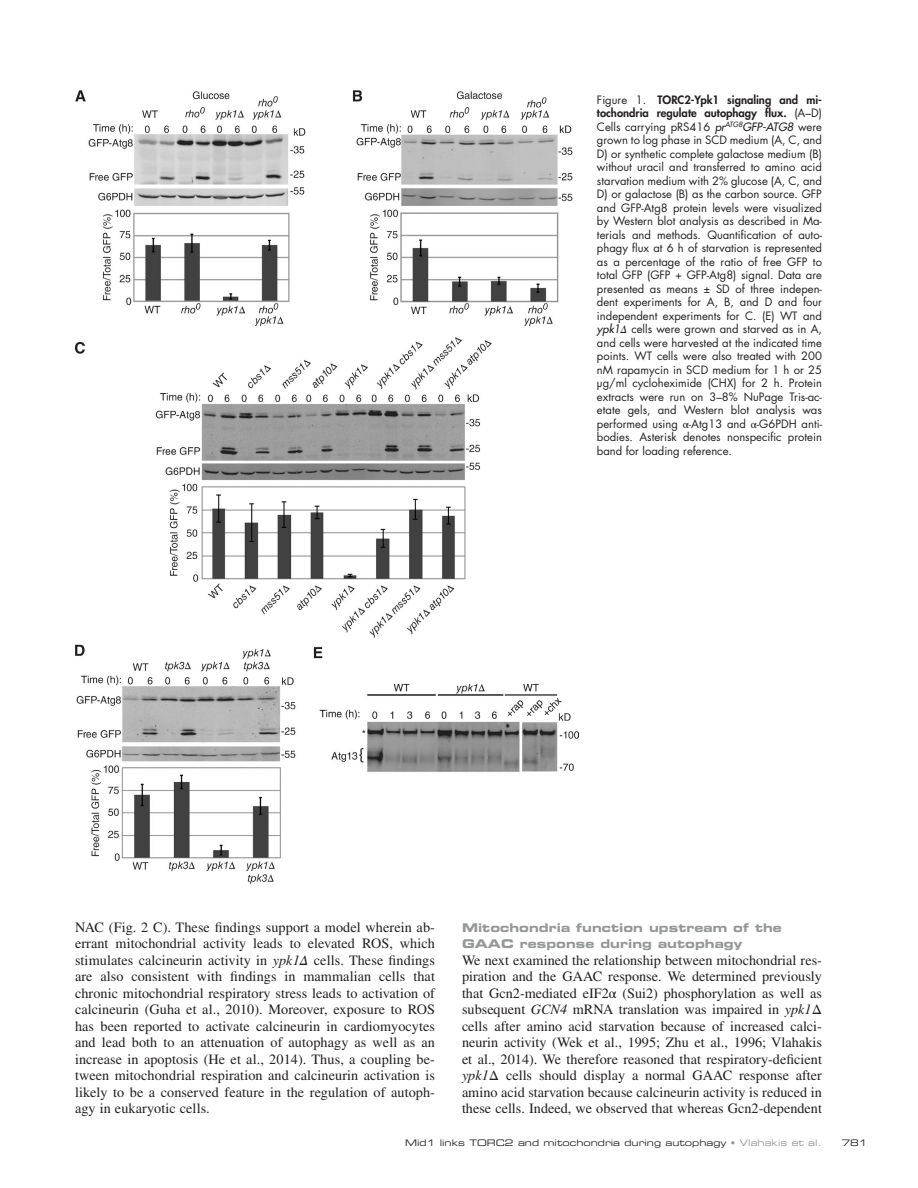
<style>
.page{position:relative;width:918px;height:1188px;background:#fff}
.page>*{position:absolute;margin:0;border:0;box-sizing:border-box;transform-origin:0 0}
.t1{font:14.25px/16.5px "Times LT Std";color:#231f20;text-align:justify}
.t2{font:12px/16.5px "Eurostile LT Std Bold Ex 2";letter-spacing:.005em;color:#949698}
.t3{font:11.25px/13.5px "Futura Std";color:#231f20;text-align:justify}
.t4{font:9px "Eurostile LT Std Ex 2";color:#231f20}
.s1{font-weight:800}
.s2{font-weight:500;font-style:italic}
.s3{font-family:"STIX General";font-style:italic}
.s4{font-family:"STIX General"}
.s5{font-style:italic}
.s6{color:#949698}
</style>
<div class="page">
<img style="left:75px;top:90px;width:504px;height:794px">
<p class="t3" style="left:597px;top:93px;width:227px">Figure 1. <span class="s1">TORC2-Ypk1 signaling and mi&shy;tochondria regulate autophagy flux.</span> (A–D)<br>Cells carrying pRS416 <span class="s2">pr</span><sup>ATG8</sup><span class="s2">GFP-ATG8</span> were grown to log phase in SCD medium (A, C, and D) or synthetic complete galactose medium (B) without uracil and transferred to amino acid starvation medium with 2% glucose (A, C, and D) or galactose (B) as the carbon source. GFP and GFP-Atg8 protein levels were visualized by Western blot analysis as described in Ma&shy;terials and methods. Quantification of auto&shy;phagy flux at 6 h of starvation is represented as a percentage of the ratio of free GFP to total GFP (GFP + GFP-Atg8) signal. Data are presented as means ± SD of three indepen&shy;dent experiments for A, B, and D and four independent experiments for C. (E) WT and <span class="s2">ypk1</span><span class="s3">Δ</span> cells were grown and starved as in A, and cells were harvested at the indicated time points. WT cells were also treated with 200 nM rapamycin in SCD medium for 1 h or 25 µg/ml cycloheximide (CHX) for 2 h. Protein extracts were run on 3–8% NuPage Tris-ac&shy;etate gels, and Western blot analysis was performed using <span class="s4">α</span>-Atg13 and <span class="s4">α</span>-G6PDH anti&shy;bodies. Asterisk denotes nonspecific protein band for loading reference.</p>
<p class="t1" style="left:75px;top:918px;width:362px">NAC (Fig. 2 C). These findings support a model wherein ab&shy;errant mitochondrial activity leads to elevated ROS, which stimulates calcineurin activity in <span class="s5">ypk1</span><span class="s3">Δ</span> cells. These findings are also consistent with findings in mammalian cells that chronic mitochondrial respiratory stress leads to activation of calcineurin (Guha et al., 2010). Moreover, exposure to ROS has been reported to activate calcineurin in cardiomyocytes and lead both to an attenuation of autophagy as well as an increase in apoptosis (He et al., 2014). Thus, a coupling be&shy;tween mitochondrial respiration and calcineurin activation is likely to be a conserved feature in the regulation of autoph&shy;agy in eukaryotic cells.</p>
<p class="t2" style="left:462px;top:919px;width:321px">Mitochondria function upstream of the<br>GAAC response during autophagy</p>
<p class="t1" style="left:462px;top:951px;width:362px">We next examined the relationship between mitochondrial res&shy;piration and the GAAC response. We determined previously that Gcn2-mediated eIF2<span class="s4">α</span> (Sui2) phosphorylation as well as subsequent <span class="s5">GCN4</span> mRNA translation was impaired in <span class="s5">ypk1</span><span class="s4">Δ </span>cells after amino acid starvation because of increased calci&shy;neurin activity (Wek et al., 1995; Zhu et al., 1996; Vlahakis et al., 2014). We therefore reasoned that respiratory-deficient <span class="s5">ypk1</span><span class="s4">Δ</span> cells should display a normal GAAC response after amino acid starvation because calcineurin activity is reduced in these cells. Indeed, we observed that whereas Gcn2-dependent</p>
<p class="t4" style="left:405px;top:1136px;width:418px">M id1 links TORC2 and mitochondria during autophagy <span class="s6">• Vlahakis et al.</span></p>
<p class="t4" style="left:841px;top:1136px;width:28px">781</p>
</div>
